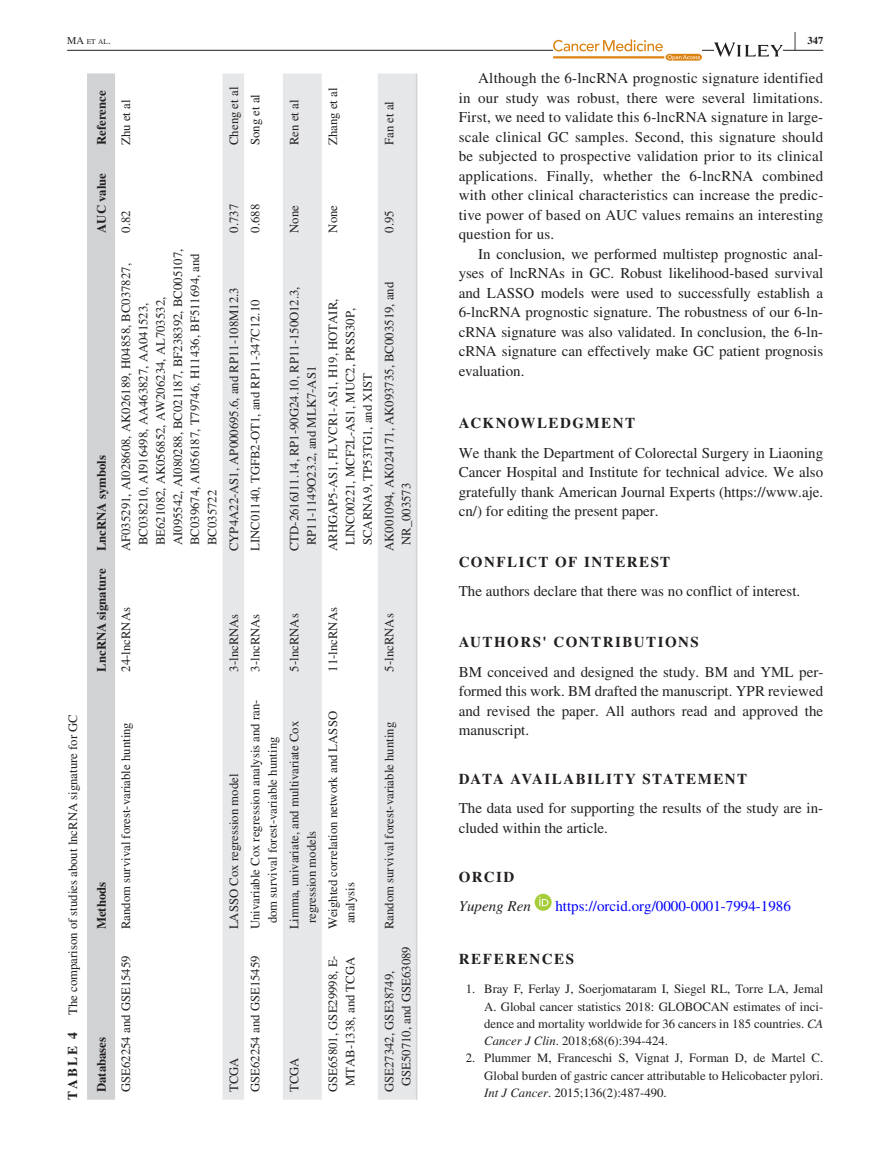
<style>
.page{position:relative;width:893px;height:1174px;background:#fff}
.page>*{position:absolute;margin:0;border:0;box-sizing:border-box;transform-origin:0 0}
.t1{font:700 25.95px "STIX";color:#231f20;scale:.36 1}
.t2{font:15px/19.5px "STIX";color:#231f20;text-align:justify}
.t3{font:700 15px "STIX";letter-spacing:.1em;color:#231f20}
.t4{font:15px "STIX";color:#00f}
.t5{font:italic 15px "STIX";color:#231f20}
.t6{font:700 13.5px "STIX";letter-spacing:.14em;color:#231f20}
.t7{font:12.75px/17.2px "STIX";color:#231f20}
.t8{font:700 12.75px "STIX";color:#231f20}
.t9{font:700 10.5px "STIX";color:#231f20}
.t10{font:7.35px "STIX";color:#231f20}
.s1{font-size:10.5px}
.s2{font-style:italic}
</style>
<div class="page">
<hr style="left:67px;top:50px;width:756px;height:1px;background:#231f20">
<svg style="left:553px;top:39px;width:149px;height:22px"></svg>
<svg style="left:714px;top:42px;width:69px;height:15px"></svg>
<svg style="left:535px;top:893px;width:17px;height:17px"></svg>
<svg style="left:539px;top:897px;width:9px;height:9px"></svg>
<div style="left:87px;top:73px;width:28px;height:1026px;background:#d1d2d4"></div>
<svg style="left:223px;top:73px;width:193px;height:1026px;fill:#e6e7e9"></svg>
<hr style="left:416px;top:937px;width:1px;height:162px;background:#d1d2d4">
<hr style="left:416px;top:679px;width:1px;height:258px;background:#d1d2d4">
<hr style="left:416px;top:559px;width:1px;height:120px;background:#d1d2d4">
<hr style="left:416px;top:240px;width:1px;height:319px;background:#d1d2d4">
<hr style="left:416px;top:153px;width:1px;height:87px;background:#d1d2d4">
<hr style="left:416px;top:73px;width:1px;height:80px;background:#d1d2d4">
<h1 class="t1" style="left:794px;top:26px;width:7px">|</h1>
<p class="t10" style="left:67px;top:36px;width:45px"><span class="s1">MA</span> et al<span class="s1">.</span></p>
<p class="t9" style="left:807px;top:34px;width:17px">347</p>
<p class="t2" style="left:459px;top:69px;width:366px;text-indent:20px">Although the 6‐lncRNA prognostic signature identified in our study was robust, there were several limitations.<br>First, we need to validate this 6‐lncRNA signature in large‐ scale clinical GC samples. Second, this signature should be subjected to prospective validation prior to its clinical applications. Finally, whether the 6‐lncRNA combined with other clinical characteristics can increase the predic&shy;tive power of based on AUC values remains an interesting question for us.</p>
<p class="t2" style="left:459px;top:245px;width:366px;text-indent:20px">In conclusion, we performed multistep prognostic anal&shy;yses of lncRNAs in GC. Robust likelihood‐based survival and LASSO models were used to successfully establish a 6‐lncRNA prognostic signature. The robustness of our 6‐ln&shy;cRNA signature was also validated. In conclusion, the 6‐ln&shy;cRNA signature can effectively make GC patient prognosis evaluation.</p>
<p class="t7" style="left:226px;top:145px;width:60px;rotate:-90deg">Cheng et al</p>
<p class="t7" style="left:325px;top:145px;width:59px;rotate:-90deg">Zhang et al</p>
<p class="t8" style="left:94px;top:145px;width:56px;rotate:-90deg">Reference</p>
<p class="t7" style="left:248px;top:145px;width:52px;rotate:-90deg">Song et al</p>
<p class="t7" style="left:286px;top:145px;width:47px;rotate:-90deg">Ren et al</p>
<p class="t7" style="left:118px;top:145px;width:47px;rotate:-90deg">Zhu et al</p>
<p class="t7" style="left:381px;top:145px;width:45px;rotate:-90deg">Fan et al</p>
<p class="t8" style="left:94px;top:233px;width:61px;rotate:-90deg">AUC value</p>
<p class="t7" style="left:226px;top:233px;width:30px;rotate:-90deg">0.737</p>
<p class="t7" style="left:248px;top:233px;width:30px;rotate:-90deg">0.688</p>
<p class="t7" style="left:325px;top:233px;width:29px;rotate:-90deg">None</p>
<p class="t7" style="left:286px;top:233px;width:29px;rotate:-90deg">None</p>
<p class="t7" style="left:118px;top:233px;width:24px;rotate:-90deg">0.82</p>
<p class="t7" style="left:381px;top:233px;width:24px;rotate:-90deg">0.95</p>
<p class="t7" style="left:118px;top:545px;width:298px;text-indent:-6px;rotate:-90deg">AF035291, AI028608, AK026189, H04858, BC037827, BC038210, AI916498, AA463827, AA041523, BE621082, AK056852, AW206234, AL703532, AI095542, AI080288, BC021187, BF238392, BC005107, BC039674, AI056187, T79746, H11436, BF511694, and BC035722</p>
<p class="t7" style="left:381px;top:545px;width:265px;text-indent:-6px;rotate:-90deg">AK001094, AK024171, AK093735, BC003519, and<br>NR_003573</p>
<p class="t7" style="left:286px;top:545px;width:260px;text-indent:-6px;rotate:-90deg">CTD‐2616J11.14, RP1‐90G24.10, RP11‐150O12.3,<br>RP11‐1149O23.2, and MLK7‐AS1</p>
<p class="t7" style="left:226px;top:551px;width:265px;rotate:-90deg">CYP4A22‐AS1, AP000695.6, and RP11‐108M12.3</p>
<p class="t7" style="left:325px;top:545px;width:248px;text-indent:-6px;rotate:-90deg">ARHGAP5‐AS1, FLVCR1‐AS1, H19, HOTAIR,<br>LINC00221, MCF2L‐AS1, MUC2, PRSS30P,<br>SCARNA9, TP53TG1, and XIST</p>
<p class="t7" style="left:248px;top:551px;width:253px;rotate:-90deg">LINC01140, TGFB2‐OT1, and RP11‐347C12.10</p>
<p class="t3" style="left:459px;top:414px;width:178px">ACKNOWLEDGMENT</p>
<p class="t2" style="left:459px;top:444px;width:366px">We thank the Department of Colorectal Surgery in Liaoning Cancer Hospital and Institute for technical advice. We also gratefully thank American Journal Experts (https://www.aje. cn/) for editing the present paper.</p>
<p class="t3" style="left:459px;top:553px;width:213px">CONFLICT OF INTEREST</p>
<p class="t2" style="left:459px;top:582px;width:343px">The authors declare that there was no conflict of interest.</p>
<p class="t8" style="left:94px;top:551px;width:97px;rotate:-90deg">LncRNA symbols</p>
<p class="t8" style="left:94px;top:671px;width:105px;rotate:-90deg">LncRNA signature</p>
<p class="t7" style="left:325px;top:671px;width:66px;rotate:-90deg">11‐lncRNAs</p>
<p class="t7" style="left:118px;top:671px;width:66px;rotate:-90deg">24‐lncRNAs</p>
<p class="t7" style="left:381px;top:671px;width:60px;rotate:-90deg">5‐lncRNAs</p>
<p class="t7" style="left:286px;top:671px;width:60px;rotate:-90deg">5‐lncRNAs</p>
<p class="t7" style="left:248px;top:671px;width:60px;rotate:-90deg">3‐lncRNAs</p>
<p class="t7" style="left:226px;top:671px;width:60px;rotate:-90deg">3‐lncRNAs</p>
<p class="t3" style="left:459px;top:633px;width:242px">AUTHORS' CONTRIBUTIONS</p>
<p class="t2" style="left:459px;top:663px;width:366px">BM conceived and designed the study. BM and YML per&shy;formed this work. BM drafted the manuscript. YPR reviewed and revised the paper. All authors read and approved the manuscript.</p>
<p class="t3" style="left:459px;top:770px;width:290px">DATA AVAILABILITY STATEMENT</p>
<p class="t2" style="left:459px;top:799px;width:366px">The data used for supporting the results of the study are in&shy;cluded within the article.</p>
<p class="t3" style="left:459px;top:867px;width:57px">ORCID</p>
<p class="t5" style="left:459px;top:895px;width:74px">Yupeng Ren</p>
<p class="t4" style="left:555px;top:895px;width:237px">https://orcid.org/0000-0001-7994-1986</p>
<p class="t3" style="left:459px;top:950px;width:117px">REFERENCES</p>
<p class="t7" style="left:484px;top:981px;width:341px;text-align:justify;text-indent:-19px">1. Bray F, Ferlay J, Soerjomataram I, Siegel RL, Torre LA, Jemal A. Global cancer statistics 2018: GLOBOCAN estimates of inci&shy;dence and mortality worldwide for 36 cancers in 185 countries. <span class="s2">CA Cancer J Clin</span>. 2018;68(6):394‐424.</p>
<p class="t7" style="left:466px;top:1050px;width:359px;text-align:right">2. Plummer M, Franceschi S, Vignat J, Forman D, de Martel C.<br>Global burden of gastric cancer attributable to Helicobacter pylori.</p>
<p class="t7" style="left:248px;top:923px;width:225px;text-indent:-6px;rotate:-90deg">Univariable Cox regression analysis and ran&shy;dom survival forest‐variable hunting</p>
<p class="t7" style="left:325px;top:923px;width:214px;text-indent:-6px;rotate:-90deg">Weighted correlation network and LASSO analysis</p>
<p class="t7" style="left:65px;top:1015px;width:303px;rotate:-90deg">The comparison of studies about lncRNA signature for GC</p>
<p class="t7" style="left:286px;top:923px;width:204px;text-indent:-6px;rotate:-90deg">Limma, univariate, and multivariate Cox regression models</p>
<p class="t7" style="left:381px;top:929px;width:209px;rotate:-90deg">Random survival forest‐variable hunting</p>
<p class="t7" style="left:118px;top:929px;width:209px;rotate:-90deg">Random survival forest‐variable hunting</p>
<p class="t7" style="left:226px;top:929px;width:157px;rotate:-90deg">LASSO Cox regression model</p>
<p class="t8" style="left:94px;top:929px;width:49px;rotate:-90deg">Methods</p>
<p class="t7" style="left:381px;top:1086px;width:141px;text-indent:-6px;rotate:-90deg">GSE27342, GSE38749,<br>GSE50710, and GSE63089</p>
<p class="t7" style="left:248px;top:1092px;width:138px;rotate:-90deg">GSE62254 and GSE15459</p>
<p class="t7" style="left:118px;top:1092px;width:138px;rotate:-90deg">GSE62254 and GSE15459</p>
<p class="t7" style="left:325px;top:1092px;width:138px;text-align:center;rotate:-90deg">GSE65801, GSE29998, E‐<br>MTAB‐1338, and TCGA</p>
<p class="t6" style="left:65px;top:1099px;width:69px;rotate:-90deg">TABLE 4</p>
<p class="t8" style="left:94px;top:1092px;width:57px;rotate:-90deg">Databases</p>
<p class="t7" style="left:286px;top:1092px;width:36px;rotate:-90deg">TCGA</p>
<p class="t7" style="left:226px;top:1092px;width:36px;rotate:-90deg">TCGA</p>
<p class="t7" style="left:484px;top:1084px;width:184px"><span class="s2">Int J Cancer</span>. 2015;136(2):487‐490.</p>
</div>
